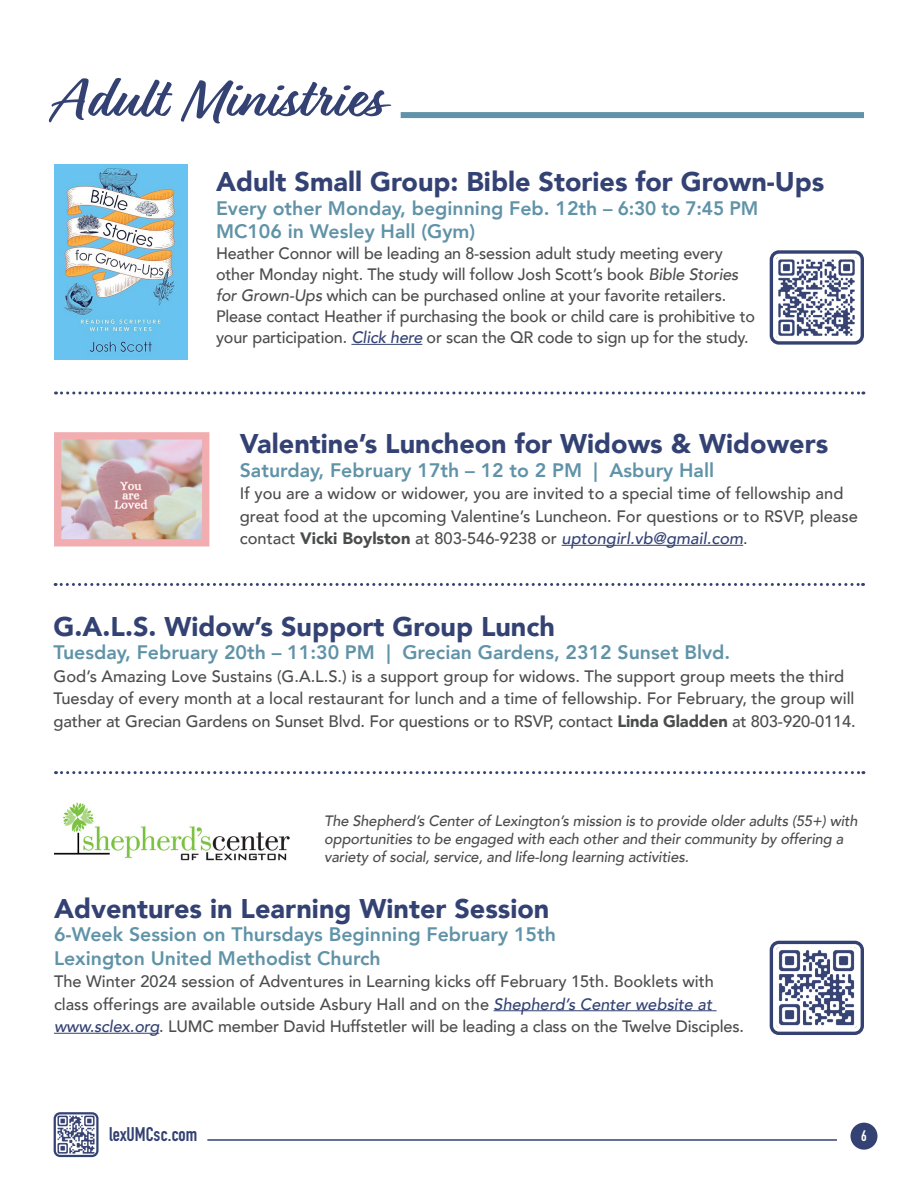
<style>
.page{position:relative;width:918px;height:1188px;background:#fff}
.page>*{position:absolute;margin:0;border:0;box-sizing:border-box;transform-origin:0 0}
.t1{font:700 60px "Relation";color:#334273}
.t2{font:900 27px "Avenir";color:#334273}
.t3{font:800 19.5px/23.4px "Avenir";color:#6093a8}
.t4{font:700 19.5px "DIN Condensed";color:#334273}
.t5{font:500 16.5px/22.5px "Avenir";letter-spacing:-.01em;color:#4b4c4d}
.t6{font:italic 500 15px/18px "Avenir";letter-spacing:-.01em;color:#4b4c4d}
.t7{font:700 15px "DIN Condensed";color:#fff}
.s1{font-style:italic}
.s2{font-style:italic;color:#334273}
.s3{font-weight:900}
.s4{font-weight:400;color:#231f20}
</style>
<div class="page">
<div style="left:850px;top:1123px;width:28px;height:27px;background:#334273;border-radius:50%"></div>
<hr style="left:207px;top:1139px;width:630px;height:2px;background:#334273">
<img style="left:57px;top:1115px;width:39px;height:39px">
<div style="left:54px;top:1112px;width:45px;height:45px;border:2px solid #334273;border-radius:5px"></div>
<div style="left:401px;top:112px;width:463px;height:6px;background:#6093a8"></div>
<svg style="left:56px;top:392px;width:808px;height:2px"></svg>
<hr style="left:494px;top:1010px;width:223px;height:1px;background:#334273">
<hr style="left:54px;top:1033px;width:105px;height:1px;background:#334273">
<svg style="left:56px;top:771px;width:808px;height:3px"></svg>
<img style="left:54px;top:803px;width:236px;height:58px">
<img style="left:777px;top:948px;width:80px;height:80px">
<div style="left:770px;top:941px;width:94px;height:94px;border:3px solid #334273;border-radius:8px"></div>
<hr style="left:351px;top:344px;width:71px;height:1px;background:#334273">
<img style="left:778px;top:258px;width:79px;height:78px">
<div style="left:770px;top:250px;width:94px;height:95px;border:3px solid #334273;border-radius:8px"></div>
<img style="left:54px;top:164px;width:134px;height:196px">
<svg style="left:55px;top:583px;width:809px;height:3px"></svg>
<hr style="left:562px;top:545px;width:181px;height:1px;background:#334273">
<img style="left:62px;top:440px;width:139px;height:99px">
<div style="left:54px;top:432px;width:155px;height:115px;border:7px solid #f1adb0"></div>
<p class="t1" style="left:54px;top:63px;width:329px">Adult Ministries</p>
<p class="t2" style="left:216px;top:159px;width:610px">Adult Small Group: Bible Stories for Grown-Ups</p>
<p class="t3" style="left:216px;top:196px;width:544px">Every other Monday, beginning Feb. 12th – 6:30 to 7:45 PM<br>MC106 in Wesley Hall (Gym)</p>
<p class="t5" style="left:216px;top:242px;width:541px;line-height:21px">Heather Connor will be leading an 8-session adult study meeting every other Monday night. The study will follow Josh Scott’s book <span class="s1">Bible Stories for Grown-Ups</span> which can be purchased online at your favorite retailers.<br>Please contact Heather if purchasing the book or child care is prohibitive to your participation. <span class="s2">Click here</span> or scan the QR code to sign up for the study.</p>
<p class="t2" style="left:240px;top:421px;width:590px">Valentine’s Luncheon for Widows &amp; Widowers</p>
<p class="t3" style="left:240px;top:458px;width:476px">Saturday, February 17th – 12 to 2 PM | Asbury Hall</p>
<p class="t5" style="left:240px;top:481px;width:620px">If you are a widow or widower, you are invited to a special time of fellowship and great food at the upcoming Valentine’s Luncheon. For questions or to RSVP, please contact <span class="s3">Vicki Boylston</span> at 803-546-9238 or <span class="s2">uptongirl.vb@gmail.com</span><span class="s4">.</span></p>
<p class="t2" style="left:54px;top:603px;width:503px">G.A.L.S. Widow’s Support Group Lunch</p>
<p class="t3" style="left:54px;top:641px;width:678px">Tuesday, February 20th – 11:30 PM | Grecian Gardens, 2312 Sunset Blvd.</p>
<p class="t5" style="left:54px;top:664px;width:804px">God’s Amazing Love Sustains (G.A.L.S.) is a support group for widows. The support group meets the third<br>Tuesday of every month at a local restaurant for lunch and a time of fellowship. For February, the group will gather at Grecian Gardens on Sunset Blvd. For questions or to RSVP, contact <span class="s3">Linda Gladden</span> at 803-920-0114.</p>
<p class="t6" style="left:324px;top:812px;width:535px">The Shepherd’s Center of Lexington’s mission is to provide older adults (55+) with opportunities to be engaged with each other and their community by offering a variety of social, service, and life-long learning activities.</p>
<p class="t2" style="left:54px;top:885px;width:497px">Adventures in Learning Winter Session</p>
<p class="t3" style="left:54px;top:923px;width:503px">6-Week Session on Thursdays Beginning February 15th<br>Lexington United Methodist Church</p>
<p class="t5" style="left:54px;top:969px;width:692px">The Winter 2024 session of Adventures in Learning kicks off February 15th. Booklets with class offerings are available outside Asbury Hall and on the <span class="s2">Shepherd’s Center website at www.sclex.org</span>. LUMC member David Huffstetler will be leading a class on the Twelve Disciples.</p>
<p class="t4" style="left:109px;top:1121px;width:90px">lexUMCsc.com</p>
<p class="t7" style="left:861px;top:1126px;width:7px">6</p>
</div>
